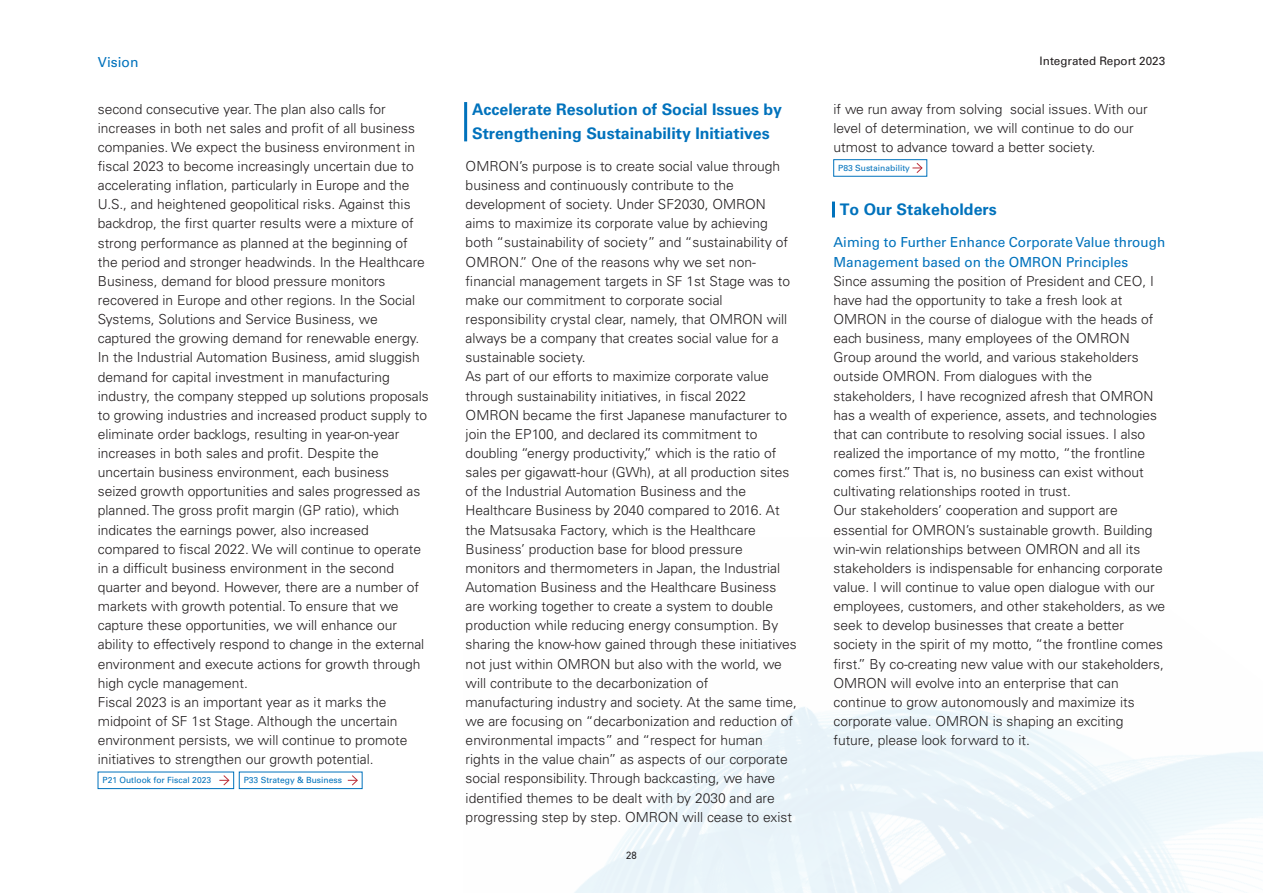
<style>
.page{position:relative;width:1263px;height:893px;background:#fff}
.page>*{position:absolute;margin:0;border:0;box-sizing:border-box;transform-origin:0 0}
.t1{font:700 15.9px/23.4px "Univers LT Std";color:#0072bc}
.t2{font:300 13.8px/19.2px "Univers LT Std";color:#231f20}
.t3{font:13.8px/19.2px "Univers LT Std";color:#0072bc}
.t4{font:11.7px "Univers LT Std";color:#231f20}
.t5{font:10.65px "DIN2014";color:#231f20}
.t6{font:8.55px "Univers LT Std";color:#0072bc}
</style>
<div class="page">
<div style="left:98px;top:772px;width:136px;height:17px;border:1px solid #0072bc"></div>
<svg style="left:219px;top:775px;width:11px;height:11px"></svg>
<div style="left:239px;top:772px;width:123px;height:17px;border:1px solid #0072bc"></div>
<svg style="left:348px;top:775px;width:10px;height:11px"></svg>
<div style="left:833px;top:159px;width:94px;height:17px;border:1px solid #0072bc"></div>
<svg style="left:912px;top:163px;width:11px;height:10px"></svg>
<hr style="left:464px;top:102px;width:3px;height:39px;background:#0072bc">
<hr style="left:832px;top:202px;width:3px;height:15px;background:#0072bc">
<p class="t3" style="left:98px;top:52px;width:42px">Vision</p>
<p class="t4" style="left:1040px;top:54px;width:127px">Integrated Report 2023</p>
<p class="t2" style="left:98px;top:99px;width:333px">second consecutive year. The plan also calls for increases in both net sales and profit of all business companies. We expect the business environment in fiscal 2023 to become increasingly uncertain due to accelerating inflation, particularly in Europe and the U.S., and heightened geopolitical risks. Against this backdrop, the first quarter results were a mixture of strong performance as planned at the beginning of the period and stronger headwinds. In the Healthcare Business, demand for blood pressure monitors recovered in Europe and other regions. In the Social Systems, Solutions and Service Business, we captured the growing demand for renewable energy.<br>In the Industrial Automation Business, amid sluggish demand for capital investment in manufacturing industry, the company stepped up solutions proposals to growing industries and increased product supply to eliminate order backlogs, resulting in year-on-year increases in both sales and profit. Despite the uncertain business environment, each business seized growth opportunities and sales progressed as planned. The gross profit margin (GP ratio), which indicates the earnings power, also increased compared to fiscal 2022. We will continue to operate in a difficult business environment in the second quarter and beyond. However, there are a number of markets with growth potential. To ensure that we capture these opportunities, we will enhance our ability to effectively respond to change in the external environment and execute actions for growth through high cycle management.<br>Fiscal 2023 is an important year as it marks the midpoint of SF 1st Stage. Although the uncertain environment persists, we will continue to promote initiatives to strengthen our growth potential.</p>
<p class="t6" style="left:102px;top:775px;width:110px">P21 Outlook for Fiscal 2023</p>
<p class="t6" style="left:244px;top:775px;width:100px">P33 Strategy &amp; Business</p>
<p class="t2" style="left:833px;top:99px;width:316px">if we run away from solving social issues. With our level of determination, we will continue to do our utmost to advance toward a better society.</p>
<p class="t6" style="left:838px;top:163px;width:73px">P83 Sustainability</p>
<p class="t1" style="left:472px;top:98px;width:312px">Accelerate Resolution of Social Issues by<br>Strengthening Sustainability Initiatives</p>
<p class="t2" style="left:466px;top:156px;width:333px">OMRON’s purpose is to create social value through business and continuously contribute to the development of society. Under SF2030, OMRON aims to maximize its corporate value by achieving both “sustainability of society” and “sustainability of OMRON.” One of the reasons why we set non&shy;financial management targets in SF 1st Stage was to make our commitment to corporate social responsibility crystal clear, namely, that OMRON will always be a company that creates social value for a sustainable society.<br>As part of our efforts to maximize corporate value through sustainability initiatives, in fiscal 2022<br>OMRON became the first Japanese manufacturer to join the EP100, and declared its commitment to doubling “energy productivity,” which is the ratio of sales per gigawatt-hour (GWh), at all production sites of the Industrial Automation Business and the Healthcare Business by 2040 compared to 2016. At the Matsusaka Factory, which is the Healthcare Business’ production base for blood pressure monitors and thermometers in Japan, the Industrial Automation Business and the Healthcare Business are working together to create a system to double production while reducing energy consumption. By sharing the know-how gained through these initiatives not just within OMRON but also with the world, we will contribute to the decarbonization of manufacturing industry and society. At the same time, we are focusing on “decarbonization and reduction of environmental impacts” and “respect for human rights in the value chain” as aspects of our corporate social responsibility. Through backcasting, we have identified themes to be dealt with by 2030 and are progressing step by step. OMRON will cease to exist</p>
<p class="t1" style="left:840px;top:198px;width:158px">To Our Stakeholders</p>
<p class="t3" style="left:833px;top:233px;width:333px">Aiming to Further Enhance Corporate Value through<br>Management based on the OMRON Principles</p>
<p class="t2" style="left:833px;top:271px;width:333px">Since assuming the position of President and CEO, I have had the opportunity to take a fresh look at OMRON in the course of dialogue with the heads of each business, many employees of the OMRON Group around the world, and various stakeholders outside OMRON. From dialogues with the stakeholders, I have recognized afresh that OMRON has a wealth of experience, assets, and technologies that can contribute to resolving social issues. I also realized the importance of my motto, “the frontline comes first.” That is, no business can exist without cultivating relationships rooted in trust.<br>Our stakeholders’ cooperation and support are essential for OMRON’s sustainable growth. Building win-win relationships between OMRON and all its stakeholders is indispensable for enhancing corporate value. I will continue to value open dialogue with our employees, customers, and other stakeholders, as we seek to develop businesses that create a better society in the spirit of my motto, “the frontline comes first.” By co-creating new value with our stakeholders, OMRON will evolve into an enterprise that can continue to grow autonomously and maximize its corporate value. OMRON is shaping an exciting future, please look forward to it.</p>
<p class="t5" style="left:626px;top:849px;width:12px">28</p>
</div>
